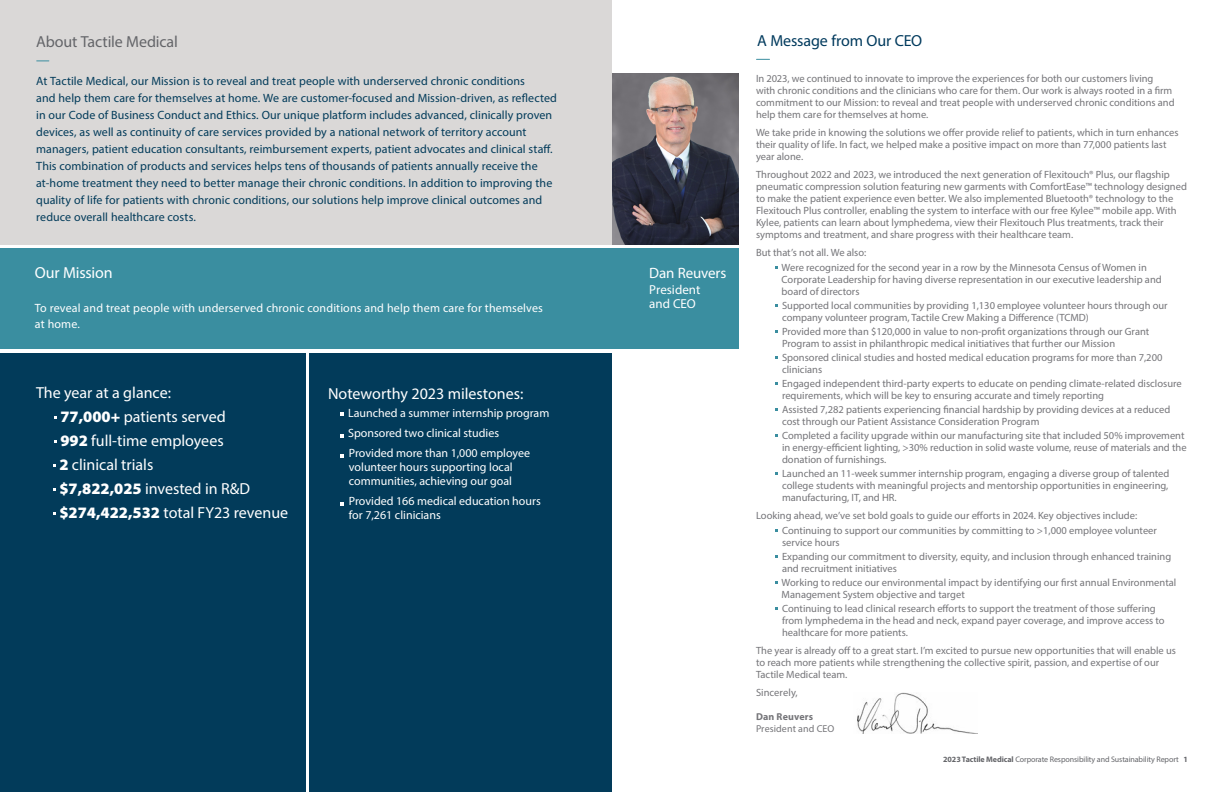
<style>
.page{position:relative;width:1224px;height:792px;background:#fff}
.page>*{position:absolute;margin:0;border:0;box-sizing:border-box;transform-origin:0 0}
.t1{font:16px "Myriad Pro";color:#fff}
.t2{font:16px "Myriad Pro";letter-spacing:-.01em;color:#646569}
.t3{font:16px "Myriad Pro";letter-spacing:-.01em;color:#003a5d}
.BodyCopy{font:15px "Myriad Pro";letter-spacing:-.01em;color:#fff}
.BodyCopy-2{font:13px/14px "Myriad Pro";color:#fff}
.BodyCopy-3{font:12px/17px "Myriad Pro";letter-spacing:.005em;color:#023b5a}
.BodyCopy-4{font:12px/14px "Myriad Pro";color:#fff}
.BodyCopy-5{font:10.5px/12px "Myriad Pro";color:#757579}
.BodyCopy-6{font:10px/12px "Myriad Pro";letter-spacing:.01em;color:#757579}
.t4{font:8px "Myriad Pro";letter-spacing:-.01em;color:#646569}
.s1{font-weight:900}
.s2{font-weight:700}
</style>
<div class="page">
<div style="left:0;top:353px;width:306px;height:439px;background:#023b5a"></div>
<div style="left:310px;top:353px;width:302px;height:439px;background:#023b5a"></div>
<div style="left:0;top:0;width:612px;height:244px;background:#dad8d7"></div>
<div style="left:0;top:248px;width:612px;height:101px;background:#3a8ea0"></div>
<svg style="left:37px;top:60px;width:12px;height:1px"></svg>
<div style="left:612px;top:248px;width:126px;height:101px;background:#3a8ea0"></div>
<img style="left:612px;top:74px;width:126px;height:170px">
<svg style="left:756px;top:59px;width:14px;height:1px"></svg>
<img style="left:857px;top:693px;width:118px;height:40px">
<p class="t2" style="left:36px;top:32px;width:143px">About Tactile Medical</p>
<p class="BodyCopy-3" style="left:36px;top:72px;width:522px">At Tactile Medical, our Mission is to reveal and treat people with underserved chronic conditions<br>and help them care for themselves at home. We are customer-focused and Mission-driven, as reflected in our Code of Business Conduct and Ethics. Our unique platform includes advanced, clinically proven devices, as well as continuity of care services provided by a national network of territory account managers, patient education consultants, reimbursement experts, patient advocates and clinical staff.<br>This combination of products and services helps tens of thousands of patients annually receive the at-home treatment they need to better manage their chronic conditions. In addition to improving the quality of life for patients with chronic conditions, our solutions help improve clinical outcomes and reduce overall healthcare costs.</p>
<p class="t1" style="left:35px;top:263px;width:79px">Our Mission</p>
<p class="BodyCopy-4" style="left:35px;top:300px;width:510px;line-height:16px">To reveal and treat people with underserved chronic conditions and help them care for themselves at home.</p>
<p class="t1" style="left:36px;top:383px;width:137px">The year at a glance:</p>
<p class="t1" style="left:60px;top:407px;width:167px"><span class="s1">77,000+</span> patients served</p>
<p class="t1" style="left:60px;top:431px;width:165px"><span class="s1">992</span> full-time employees</p>
<p class="t1" style="left:59px;top:455px;width:96px"><span class="s1">2</span> clinical trials</p>
<p class="t1" style="left:59px;top:479px;width:192px"><span class="s1">$7,822,025</span> invested in R&amp;D</p>
<p class="t1" style="left:59px;top:503px;width:230px"><span class="s1">$274,422,532</span> total FY23 revenue</p>
<p class="t1" style="left:328px;top:384px;width:197px">Noteworthy 2023 milestones:</p>
<p class="BodyCopy-4" style="left:348px;top:406px;width:203px">Launched a summer internship program</p>
<p class="BodyCopy-4" style="left:348px;top:426px;width:153px">Sponsored two clinical studies</p>
<p class="BodyCopy-4" style="left:349px;top:446px;width:183px">Provided more than 1,000 employee volunteer hours supporting local communities, achieving our goal</p>
<p class="BodyCopy-4" style="left:349px;top:494px;width:193px">Provided 166 medical education hours for 7,261 clinicians</p>
<p class="BodyCopy" style="left:649px;top:263px;width:79px">Dan Reuvers</p>
<p class="BodyCopy-2" style="left:649px;top:282px;width:53px">President and CEO</p>
<p class="t3" style="left:757px;top:30px;width:167px">A Message from Our CEO</p>
<p class="BodyCopy-5" style="left:756px;top:72px;width:420px">In 2023, we continued to innovate to improve the experiences for both our customers living with chronic conditions and the clinicians who care for them. Our work is always rooted in a firm commitment to our Mission: to reveal and treat people with underserved chronic conditions and help them care for themselves at home.</p>
<p class="BodyCopy-5" style="left:756px;top:126px;width:424px">We take pride in knowing the solutions we offer provide relief to patients, which in turn enhances their quality of life. In fact, we helped make a positive impact on more than 77,000 patients last year alone.</p>
<p class="BodyCopy-5" style="left:756px;top:168px;width:432px">Throughout 2022 and 2023, we introduced the next generation of Flexitouch® Plus, our flagship pneumatic compression solution featuring new garments with ComfortEase™ technology designed to make the patient experience even better. We also implemented Bluetooth® technology to the Flexitouch Plus controller, enabling the system to interface with our free Kylee™ mobile app. With Kylee, patients can learn about lymphedema, view their Flexitouch Plus treatments, track their symptoms and treatment, and share progress with their healthcare team.</p>
<p class="BodyCopy-5" style="left:756px;top:246px;width:112px">But that’s not all. We also:</p>
<p class="BodyCopy-5" style="left:782px;top:261px;width:382px">Were recognized for the second year in a row by the Minnesota Census of Women in<br>Corporate Leadership for having diverse representation in our executive leadership and board of directors</p>
<p class="BodyCopy-5" style="left:782px;top:299px;width:387px">Supported local communities by providing 1,130 employee volunteer hours through our company volunteer program, Tactile Crew Making a Difference (TCMD)</p>
<p class="BodyCopy-5" style="left:782px;top:325px;width:369px">Provided more than $120,000 in value to non-profit organizations through our Grant<br>Program to assist in philanthropic medical initiatives that further our Mission</p>
<p class="BodyCopy-5" style="left:782px;top:351px;width:382px">Sponsored clinical studies and hosted medical education programs for more than 7,200 clinicians</p>
<p class="BodyCopy-5" style="left:782px;top:377px;width:401px">Engaged independent third-party experts to educate on pending climate-related disclosure requirements, which will be key to ensuring accurate and timely reporting</p>
<p class="BodyCopy-5" style="left:782px;top:403px;width:390px">Assisted 7,282 patients experiencing financial hardship by providing devices at a reduced cost through our Patient Assistance Consideration Program</p>
<p class="BodyCopy-5" style="left:782px;top:429px;width:406px">Completed a facility upgrade within our manufacturing site that included 50% improvement in energy-efficient lighting, &gt;30% reduction in solid waste volume, reuse of materials and the donation of furnishings.</p>
<p class="BodyCopy-5" style="left:782px;top:467px;width:389px;text-align:justify">Launched an 11-week summer internship program, engaging a diverse group of talented college students with meaningful projects and mentorship opportunities in engineering, manufacturing, IT, and HR.</p>
<p class="BodyCopy-5" style="left:756px;top:509px;width:383px">Looking ahead, we’ve set bold goals to guide our efforts in 2024. Key objectives include:</p>
<p class="BodyCopy-5" style="left:782px;top:524px;width:376px">Continuing to support our communities by committing to &gt;1,000 employee volunteer service hours</p>
<p class="BodyCopy-5" style="left:782px;top:550px;width:391px">Expanding our commitment to diversity, equity, and inclusion through enhanced training and recruitment initiatives</p>
<p class="BodyCopy-5" style="left:782px;top:576px;width:396px">Working to reduce our environmental impact by identifying our first annual Environmental<br>Management System objective and target</p>
<p class="BodyCopy-5" style="left:782px;top:602px;width:384px">Continuing to lead clinical research efforts to support the treatment of those suffering from lymphedema in the head and neck, expand payer coverage, and improve access to healthcare for more patients.</p>
<p class="BodyCopy-5" style="left:756px;top:644px;width:421px">The year is already off to a great start. I’m excited to pursue new opportunities that will enable us to reach more patients while strengthening the collective spirit, passion, and expertise of our<br>Tactile Medical team.</p>
<p class="BodyCopy-5" style="left:756px;top:686px;width:43px">Sincerely,</p>
<p class="BodyCopy-6" style="left:756px;top:710px;width:80px"><span class="s2">Dan Reuvers<br></span>President and CEO</p>
<p class="t4" style="left:943px;top:754px;width:246px"><span class="s2">2023 Tactile Medical</span> Corporate Responsibility and Sustainability Report <span class="s2">1</span></p>
</div>
